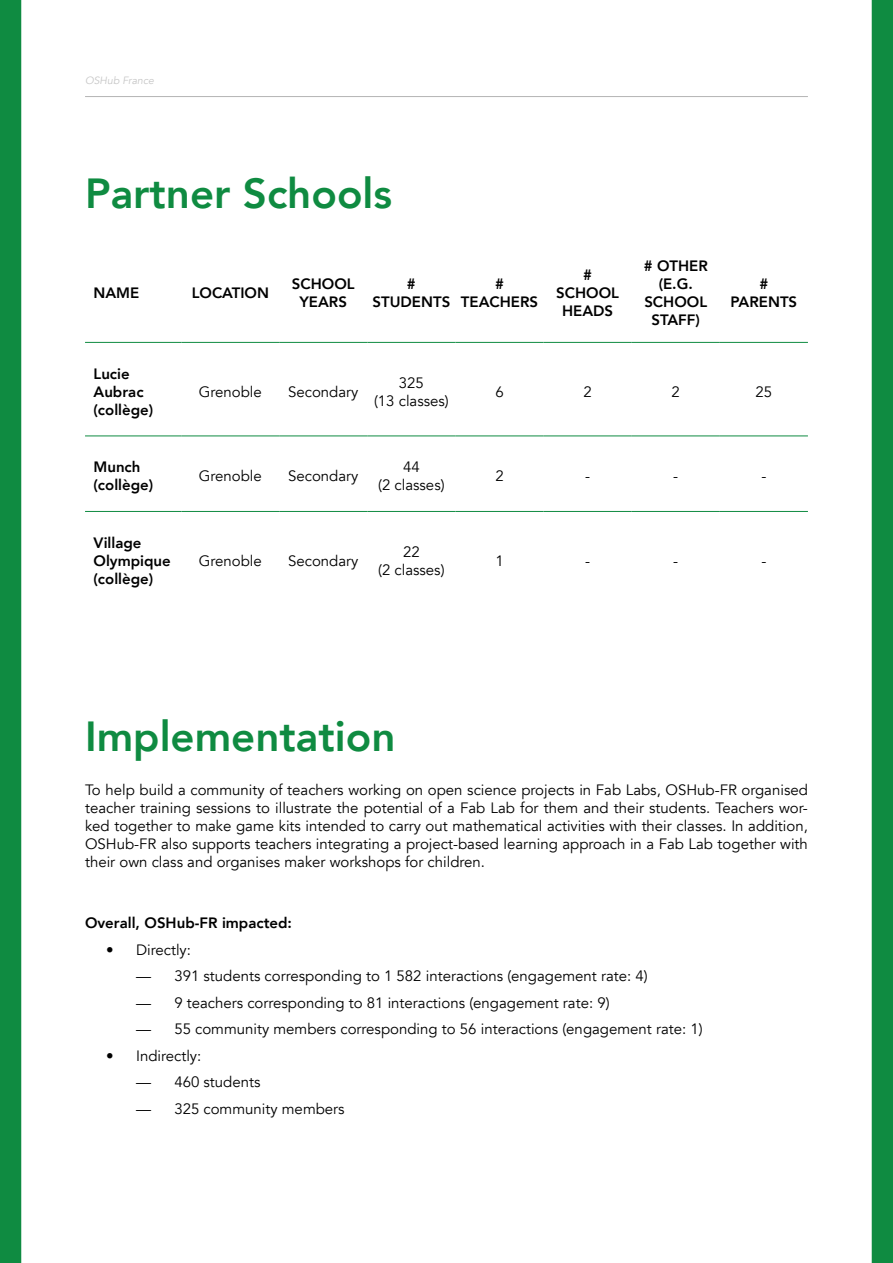
<style>
.page{position:relative;width:893px;height:1263px;background:#fff}
.page>*{position:absolute;margin:0;border:0;box-sizing:border-box;transform-origin:0 0}
.t1{font:800 42px "Avenir";color:#0f8b41}
.t2{font:15px/18px "Avenir";color:#000;text-align:center}
.t3{font:800 15px/18px "Avenir";color:#000;text-align:center}
.t4{font:italic 10.5px "Avenir";color:#c6c6c6}
</style>
<div class="page">
<hr style="left:85px;top:96px;width:723px;height:1px;background:#000">
<hr style="left:85px;top:342px;width:96px;height:1px;background:#0f8b41">
<hr style="left:181px;top:342px;width:98px;height:1px;background:#0f8b41">
<hr style="left:279px;top:342px;width:88px;height:1px;background:#0f8b41">
<hr style="left:367px;top:342px;width:88px;height:1px;background:#0f8b41">
<hr style="left:455px;top:342px;width:89px;height:1px;background:#0f8b41">
<hr style="left:544px;top:342px;width:88px;height:1px;background:#0f8b41">
<hr style="left:632px;top:342px;width:88px;height:1px;background:#0f8b41">
<hr style="left:720px;top:342px;width:88px;height:1px;background:#0f8b41">
<hr style="left:85px;top:435px;width:96px;height:1px;background:#0f8b41">
<hr style="left:181px;top:435px;width:98px;height:1px;background:#0f8b41">
<hr style="left:279px;top:435px;width:88px;height:1px;background:#0f8b41">
<hr style="left:367px;top:435px;width:88px;height:1px;background:#0f8b41">
<hr style="left:455px;top:435px;width:89px;height:1px;background:#0f8b41">
<hr style="left:544px;top:435px;width:88px;height:1px;background:#0f8b41">
<hr style="left:632px;top:435px;width:88px;height:1px;background:#0f8b41">
<hr style="left:720px;top:435px;width:88px;height:1px;background:#0f8b41">
<hr style="left:85px;top:511px;width:96px;height:1px;background:#0f8b41">
<hr style="left:181px;top:511px;width:98px;height:1px;background:#0f8b41">
<hr style="left:279px;top:511px;width:88px;height:1px;background:#0f8b41">
<hr style="left:367px;top:511px;width:88px;height:1px;background:#0f8b41">
<hr style="left:455px;top:511px;width:89px;height:1px;background:#0f8b41">
<hr style="left:544px;top:511px;width:88px;height:1px;background:#0f8b41">
<hr style="left:632px;top:511px;width:88px;height:1px;background:#0f8b41">
<hr style="left:720px;top:511px;width:88px;height:1px;background:#0f8b41">
<div style="left:0;top:0;width:21px;height:1263px;background:#0f8b41"></div>
<div style="left:872px;top:0;width:21px;height:1263px;background:#0f8b41"></div>
<p class="t4" style="left:85px;top:74px;width:70px">OSHub France</p>
<h1 class="t1" style="left:85px;top:161px;width:309px">Partner Schools</h1>
<p class="t3" style="left:94px;top:284px;width:47px">NAME</p>
<p class="t3" style="left:192px;top:284px;width:79px">LOCATION</p>
<p class="t3" style="left:292px;top:275px;width:64px">SCHOOL<br>YEARS</p>
<p class="t3" style="left:372px;top:275px;width:79px">#<br>STUDENTS</p>
<p class="t3" style="left:461px;top:275px;width:79px">#<br>TEACHERS</p>
<p class="t3" style="left:556px;top:266px;width:64px">#<br>SCHOOL<br>HEADS</p>
<p class="t3" style="left:644px;top:257px;width:66px"># OTHER (E.G.<br>SCHOOL<br>STAFF)</p>
<p class="t3" style="left:730px;top:275px;width:68px">#<br>PARENTS</p>
<p class="t3" style="left:94px;top:364px;width:61px;text-align:left">Lucie<br>Aubrac (collège)</p>
<p class="t2" style="left:199px;top:383px;width:65px">Grenoble</p>
<p class="t2" style="left:288px;top:383px;width:72px">Secondary</p>
<p class="t2" style="left:374px;top:374px;width:76px">325<br>(13 classes)</p>
<p class="t2" style="left:495px;top:383px;width:10px">6</p>
<p class="t2" style="left:583px;top:383px;width:10px">2</p>
<p class="t2" style="left:672px;top:383px;width:10px">2</p>
<p class="t2" style="left:755px;top:383px;width:18px">25</p>
<p class="t3" style="left:94px;top:458px;width:61px;text-align:left">Munch (collège)</p>
<p class="t2" style="left:199px;top:467px;width:65px">Grenoble</p>
<p class="t2" style="left:288px;top:467px;width:72px">Secondary</p>
<p class="t2" style="left:378px;top:458px;width:68px">44<br>(2 classes)</p>
<p class="t2" style="left:495px;top:467px;width:10px">2</p>
<p class="t2" style="left:585px;top:467px;width:6px">-</p>
<p class="t2" style="left:673px;top:467px;width:6px">-</p>
<p class="t2" style="left:761px;top:467px;width:6px">-</p>
<p class="t3" style="left:94px;top:533px;width:79px;text-align:left">Village<br>Olympique (collège)</p>
<p class="t2" style="left:199px;top:552px;width:65px">Grenoble</p>
<p class="t2" style="left:288px;top:552px;width:72px">Secondary</p>
<p class="t2" style="left:378px;top:543px;width:68px">22<br>(2 classes)</p>
<p class="t2" style="left:495px;top:552px;width:10px">1</p>
<p class="t2" style="left:585px;top:552px;width:6px">-</p>
<p class="t2" style="left:673px;top:552px;width:6px">-</p>
<p class="t2" style="left:761px;top:552px;width:6px">-</p>
<h1 class="t1" style="left:85px;top:704px;width:312px">Implementation</h1>
<p class="t2" style="left:85px;top:781px;width:724px;text-align:justify">To help build a community of teachers working on open science projects in Fab Labs, OSHub-FR organised teacher training sessions to illustrate the potential of a Fab Lab for them and their students. Teachers wor&shy;ked together to make game kits intended to carry out mathematical activities with their classes. In addition, OSHub-FR also supports teachers integrating a project-based learning approach in a Fab Lab together with their own class and organises maker workshops for children.</p>
<p class="t3" style="left:85px;top:914px;width:209px">Overall, OSHub-FR impacted:</p>
<p class="t2" style="left:106px;top:941px;width:86px">• Directly:</p>
<p class="t2" style="left:136px;top:967px;width:513px">— 391 students corresponding to 1 582 interactions (engagement rate: 4)</p>
<p class="t2" style="left:136px;top:994px;width:475px">— 9 teachers corresponding to 81 interactions (engagement rate: 9)</p>
<p class="t2" style="left:136px;top:1020px;width:568px">— 55 community members corresponding to 56 interactions (engagement rate: 1)</p>
<p class="t2" style="left:106px;top:1047px;width:97px">• Indirectly:</p>
<p class="t2" style="left:136px;top:1073px;width:126px">— 460 students</p>
<p class="t2" style="left:136px;top:1100px;width:210px">— 325 community members</p>
</div>
